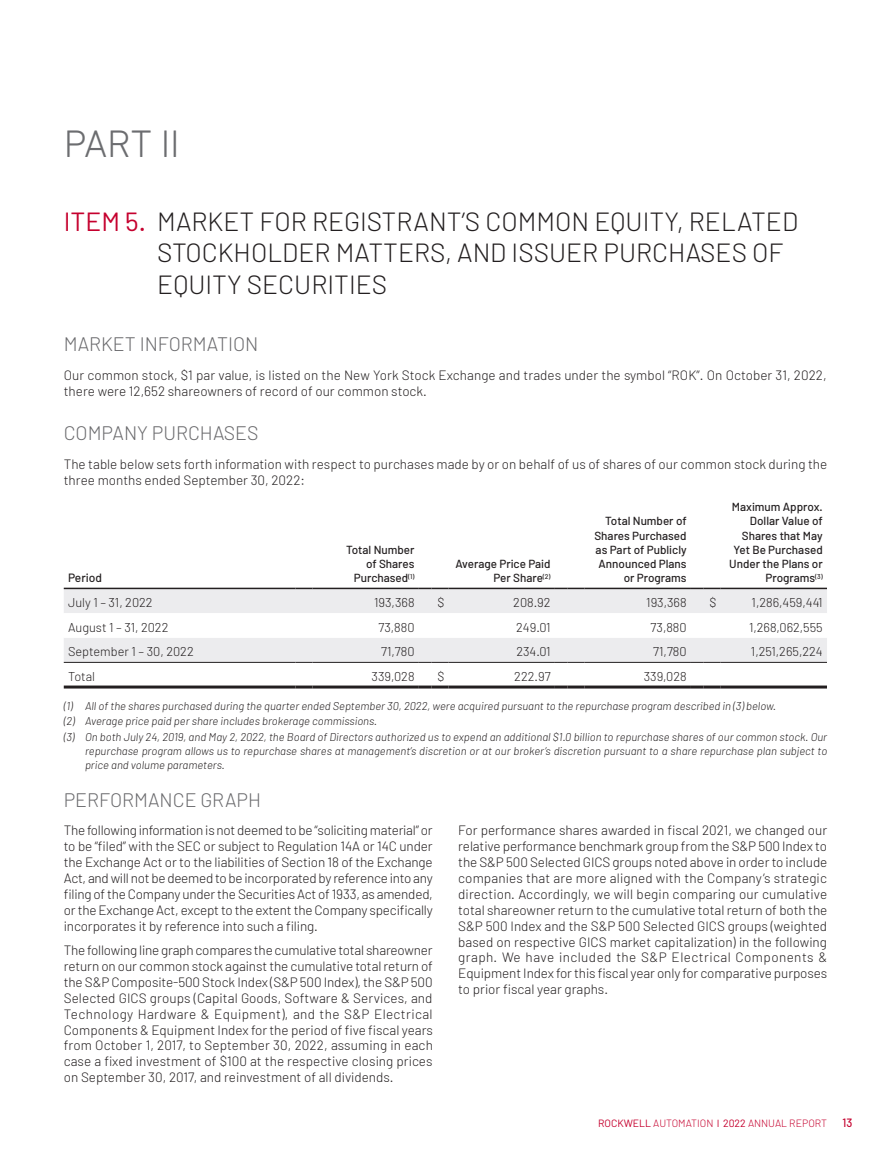
<style>
.page{position:relative;width:891px;height:1161px;background:#fff}
.page>*{position:absolute;margin:0;border:0;box-sizing:border-box;transform-origin:0 0}
.title1_part{font:300 39px "DIN Next LT Pro";color:#6c6d70}
.title2_item{font:300 26.25px/31.5px "Barlow";color:#231f20}
.title3{font:300 19.5px "Barlow";color:#69696c}
.p_span{font:300 13.5px/15.9px "Barlow";color:#231f20;text-align:justify}
.tab_current_R{font:300 12.75px "Barlow";color:#231f20}
.tab_current_L{font:300 12.75px "Barlow";color:#231f20}
.tab_header_L{font:500 12px "Barlow";color:#231f20}
.t1{font:500 12px "Barlow";color:#c5002e;scale:.95 1}
.tab_header_R{font:500 11.7px/14.2px "Barlow";color:#231f20;text-align:right}
.tab_footnote{font:italic 300 11.25px/14.2px "Barlow";color:#231f20;text-align:justify}
.t2{font:300 10.5px "Barlow";color:#c5002e}
.s1{font-weight:400;color:#c5002e}
.s2{font-weight:400}
</style>
<div class="page">
<div style="left:64px;top:589px;width:763px;height:24px;background:#ececee"></div>
<svg style="left:64px;top:638px;width:763px;height:48px;fill:#ececee"></svg>
<hr style="left:64px;top:588px;width:232px;height:1px;background:#231f20">
<svg style="left:296px;top:588px;width:17px;height:1px"></svg>
<hr style="left:313px;top:588px;width:106px;height:1px;background:#231f20">
<svg style="left:419px;top:588px;width:30px;height:1px"></svg>
<hr style="left:449px;top:588px;width:106px;height:1px;background:#231f20">
<svg style="left:555px;top:588px;width:30px;height:1px"></svg>
<hr style="left:585px;top:588px;width:106px;height:1px;background:#231f20">
<svg style="left:691px;top:588px;width:30px;height:1px"></svg>
<hr style="left:721px;top:588px;width:106px;height:1px;background:#231f20">
<hr style="left:64px;top:686px;width:232px;height:3px;background:#231f20">
<hr style="left:296px;top:686px;width:17px;height:3px;background:#231f20">
<hr style="left:313px;top:686px;width:106px;height:3px;background:#231f20">
<svg style="left:419px;top:686px;width:13px;height:3px"></svg>
<hr style="left:432px;top:686px;width:17px;height:3px;background:#231f20">
<hr style="left:449px;top:686px;width:106px;height:3px;background:#231f20">
<svg style="left:555px;top:686px;width:13px;height:3px"></svg>
<hr style="left:568px;top:686px;width:17px;height:3px;background:#231f20">
<hr style="left:585px;top:686px;width:106px;height:3px;background:#231f20">
<svg style="left:691px;top:686px;width:13px;height:3px"></svg>
<hr style="left:704px;top:686px;width:17px;height:3px;background:#231f20">
<hr style="left:721px;top:686px;width:106px;height:3px;background:#231f20">
<hr style="left:64px;top:662px;width:232px;height:1px;background:#231f20">
<svg style="left:296px;top:662px;width:17px;height:1px"></svg>
<hr style="left:313px;top:662px;width:106px;height:1px;background:#231f20">
<svg style="left:419px;top:662px;width:30px;height:1px"></svg>
<hr style="left:449px;top:662px;width:106px;height:1px;background:#231f20">
<svg style="left:555px;top:662px;width:30px;height:1px"></svg>
<hr style="left:585px;top:662px;width:106px;height:1px;background:#231f20">
<svg style="left:691px;top:662px;width:30px;height:1px"></svg>
<hr style="left:721px;top:662px;width:106px;height:1px;background:#231f20">
<p class="title1_part" style="left:64px;top:121px;width:118px">PART II</p>
<p class="title2_item" style="left:157px;top:205px;width:642px;text-indent:-94px"><span class="s1">ITEM 5.</span> MARKET FOR REGISTRANT’S COMMON EQUITY, RELATED<br>STOCKHOLDER MATTERS, AND ISSUER PURCHASES OF<br>EQUITY SECURITIES</p>
<p class="title3" style="left:64px;top:332px;width:196px">MARKET INFORMATION</p>
<p class="p_span" style="left:64px;top:367px;width:764px">Our common stock, $1 par value, is listed on the New York Stock Exchange and trades under the symbol “ROK”. On October 31, 2022, there were 12,652 shareowners of record of our common stock.</p>
<p class="title3" style="left:64px;top:421px;width:196px">COMPANY PURCHASES</p>
<p class="p_span" style="left:64px;top:456px;width:765px">The table below sets forth information with respect to purchases made by or on behalf of us of shares of our common stock during the three months ended September 30, 2022:</p>
<p class="tab_header_L" style="left:68px;top:571px;width:35px">Period</p>
<p class="tab_header_R" style="left:346px;top:542px;width:70px">Total Number of Shares<br>Purchased<sup>(1)</sup></p>
<p class="tab_header_R" style="left:455px;top:557px;width:97px">Average Price Paid<br>Per Share<sup>(2)</sup></p>
<p class="tab_header_R" style="left:594px;top:514px;width:94px">Total Number of<br>Shares Purchased as Part of Publicly<br>Announced Plans or Programs</p>
<p class="tab_header_R" style="left:729px;top:500px;width:95px">Maximum Approx.<br>Dollar Value of<br>Shares that May<br>Yet Be Purchased<br>Under the Plans or<br>Programs<sup>(3)</sup></p>
<p class="tab_current_L" style="left:68px;top:595px;width:86px">July 1 – 31, 2022</p>
<p class="tab_current_R" style="left:374px;top:595px;width:42px">193,368</p>
<p class="tab_current_R" style="left:437px;top:595px;width:8px">$</p>
<p class="tab_current_R" style="left:513px;top:595px;width:39px">208.92</p>
<p class="tab_current_R" style="left:646px;top:595px;width:42px">193,368</p>
<p class="tab_current_R" style="left:710px;top:595px;width:8px">$</p>
<p class="tab_current_R" style="left:752px;top:595px;width:73px">1,286,459,441</p>
<p class="tab_current_L" style="left:68px;top:619px;width:102px">August 1 – 31, 2022</p>
<p class="tab_current_R" style="left:378px;top:619px;width:38px">73,880</p>
<p class="tab_current_R" style="left:516px;top:619px;width:36px">249.01</p>
<p class="tab_current_R" style="left:651px;top:619px;width:38px">73,880</p>
<p class="tab_current_R" style="left:749px;top:619px;width:75px">1,268,062,555</p>
<p class="tab_current_L" style="left:68px;top:644px;width:127px">September 1 – 30, 2022</p>
<p class="tab_current_R" style="left:381px;top:644px;width:35px">71,780</p>
<p class="tab_current_R" style="left:516px;top:644px;width:36px">234.01</p>
<p class="tab_current_R" style="left:653px;top:644px;width:35px">71,780</p>
<p class="tab_current_R" style="left:751px;top:644px;width:73px">1,251,265,224</p>
<p class="tab_current_L" style="left:68px;top:669px;width:29px">Total</p>
<p class="tab_current_R" style="left:372px;top:669px;width:44px">339,028</p>
<p class="tab_current_R" style="left:437px;top:669px;width:8px">$</p>
<p class="tab_current_R" style="left:514px;top:669px;width:38px">222.97</p>
<p class="tab_current_R" style="left:644px;top:669px;width:44px">339,028</p>
<p class="tab_footnote" style="left:64px;top:698px;width:714px">(1) All of the shares purchased during the quarter ended September 30, 2022, were acquired pursuant to the repurchase program described in (3) below.</p>
<p class="tab_footnote" style="left:64px;top:714px;width:315px">(2) Average price paid per share includes brokerage commissions.</p>
<p class="tab_footnote" style="left:85px;top:729px;width:744px;text-indent:-21px">(3) On both July 24, 2019, and May 2, 2022, the Board of Directors authorized us to expend an additional $1.0 billion to repurchase shares of our common stock. Our repurchase program allows us to repurchase shares at management’s discretion or at our broker’s discretion pursuant to a share repurchase plan subject to price and volume parameters.</p>
<p class="title3" style="left:64px;top:787px;width:199px">PERFORMANCE GRAPH</p>
<p class="p_span" style="left:64px;top:822px;width:371px">The following information is not deemed to be “soliciting material” or to be “filed” with the SEC or subject to Regulation 14A or 14C under the Exchange Act or to the liabilities of Section 18 of the Exchange Act, and will not be deemed to be incorporated by reference into any filing of the Company under the Securities Act of 1933, as amended, or the Exchange Act, except to the extent the Company specifically incorporates it by reference into such a filing.</p>
<p class="p_span" style="left:64px;top:942px;width:371px">The following line graph compares the cumulative total shareowner return on our common stock against the cumulative total return of the S&amp;P Composite-500 Stock Index (S&amp;P 500 Index), the S&amp;P 500<br>Selected GICS groups (Capital Goods, Software &amp; Services, and Technology Hardware &amp; Equipment), and the S&amp;P Electrical Components &amp; Equipment Index for the period of five fiscal years from October 1, 2017, to September 30, 2022, assuming in each case a fixed investment of $100 at the respective closing prices on September 30, 2017, and reinvestment of all dividends.</p>
<p class="p_span" style="left:458px;top:822px;width:371px">For performance shares awarded in fiscal 2021, we changed our relative performance benchmark group from the S&amp;P 500 Index to the S&amp;P 500 Selected GICS groups noted above in order to include companies that are more aligned with the Company’s strategic direction. Accordingly, we will begin comparing our cumulative total shareowner return to the cumulative total return of both the S&amp;P 500 Index and the S&amp;P 500 Selected GICS groups (weighted based on respective GICS market capitalization) in the following graph. We have included the S&amp;P Electrical Components &amp; Equipment Index for this fiscal year only for comparative purposes to prior fiscal year graphs.</p>
<p class="t2" style="left:598px;top:1116px;width:231px"><span class="s2">ROCKWELL</span> AUTOMATION ❘ <span class="s2">2022</span> ANNUAL REPORT</p>
<p class="t1" style="left:843px;top:1115px;width:12px">13</p>
</div>
